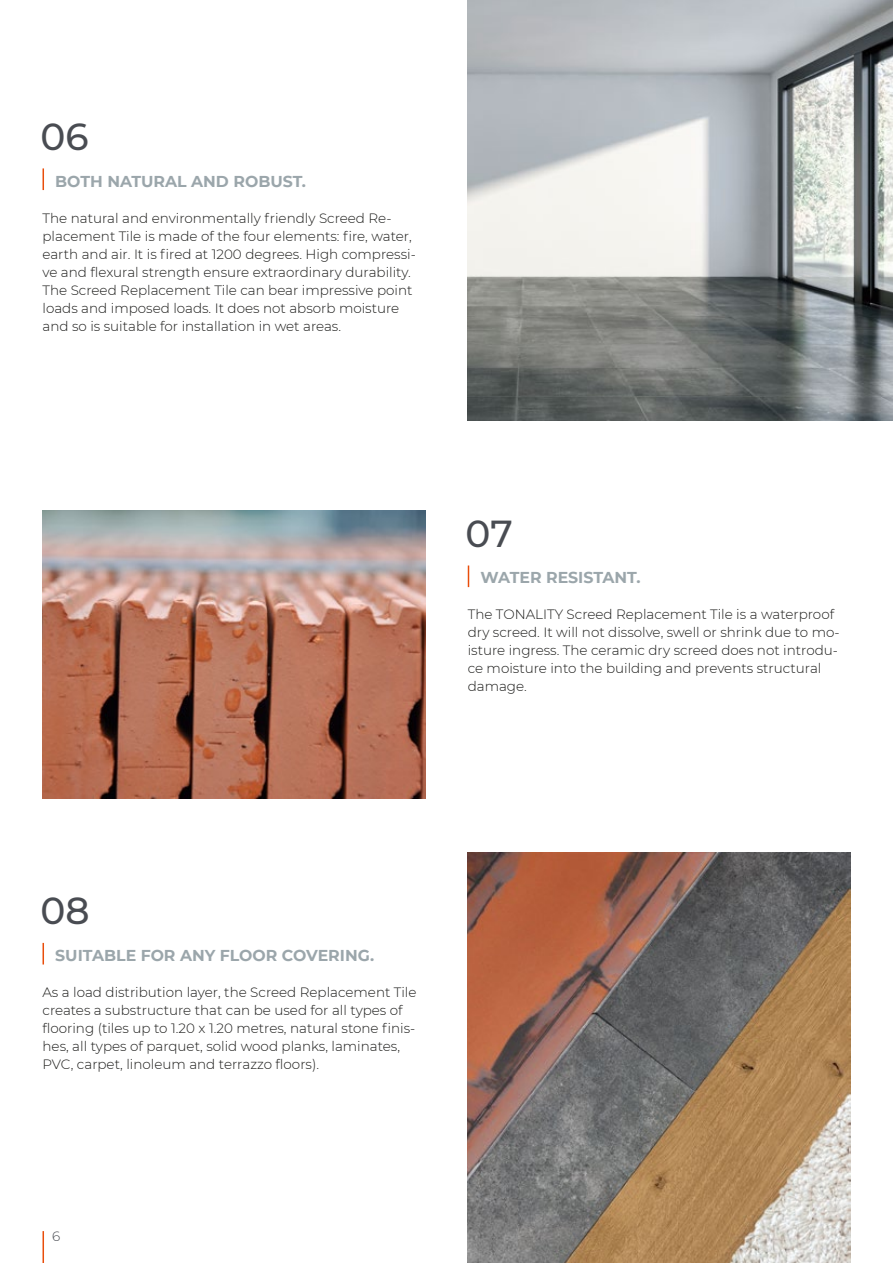
<style>
.page{position:relative;width:893px;height:1263px;background:#fff}
.page>*{position:absolute;margin:0;border:0;box-sizing:border-box;transform-origin:0 0}
.t1{font:500 37.5px "Montserrat";color:#494c52}
.t2{font:700 15.75px "Montserrat";color:#9ba6ab}
.t3{font:300 13.5px/18px "Montserrat";color:#1a1a18}
.t4{font:300 13.5px "Montserrat";color:#494c52}
</style>
<div class="page">
<img style="left:468px;top:0;width:425px;height:421px">
<img style="left:43px;top:511px;width:382px;height:287px">
<img style="left:468px;top:853px;width:382px;height:410px">
<hr style="left:43px;top:1231px;width:1px;height:32px;background:#e94d0a">
<svg style="left:43px;top:168px;width:1px;height:22px"></svg>
<svg style="left:468px;top:565px;width:1px;height:22px"></svg>
<svg style="left:43px;top:943px;width:1px;height:21px"></svg>
<h1 class="t1" style="left:40px;top:111px;width:50px">06</h1>
<p class="t2" style="left:55px;top:170px;width:252px">BOTH NATURAL AND ROBUST.</p>
<p class="t3" style="left:43px;top:208px;width:375px">The natural and environmentally friendly Screed Re&shy;placement Tile is made of the four elements: fire, water, earth and air. It is fired at 1200 degrees. High compressi&shy;ve and flexural strength ensure extraordinary durability.<br>The Screed Replacement Tile can bear impressive point loads and imposed loads. It does not absorb moisture and so is suitable for installation in wet areas.</p>
<h1 class="t1" style="left:466px;top:508px;width:49px">07</h1>
<p class="t2" style="left:480px;top:566px;width:162px">WATER RESISTANT.</p>
<p class="t3" style="left:468px;top:604px;width:374px">The TONALITY Screed Replacement Tile is a waterproof dry screed. It will not dissolve, swell or shrink due to mo&shy;isture ingress. The ceramic dry screed does not introdu&shy;ce moisture into the building and prevents structural damage.</p>
<h1 class="t1" style="left:40px;top:884px;width:51px">08</h1>
<p class="t2" style="left:55px;top:944px;width:320px">SUITABLE FOR ANY FLOOR COVERING.</p>
<p class="t3" style="left:43px;top:982px;width:375px">As a load distribution layer, the Screed Replacement Tile creates a substructure that can be used for all types of flooring (tiles up to 1.20 x 1.20 metres, natural stone finis&shy;hes, all types of parquet, solid wood planks, laminates, PVC, carpet, linoleum and terrazzo floors).</p>
<p class="t4" style="left:52px;top:1227px;width:10px">6</p>
</div>
